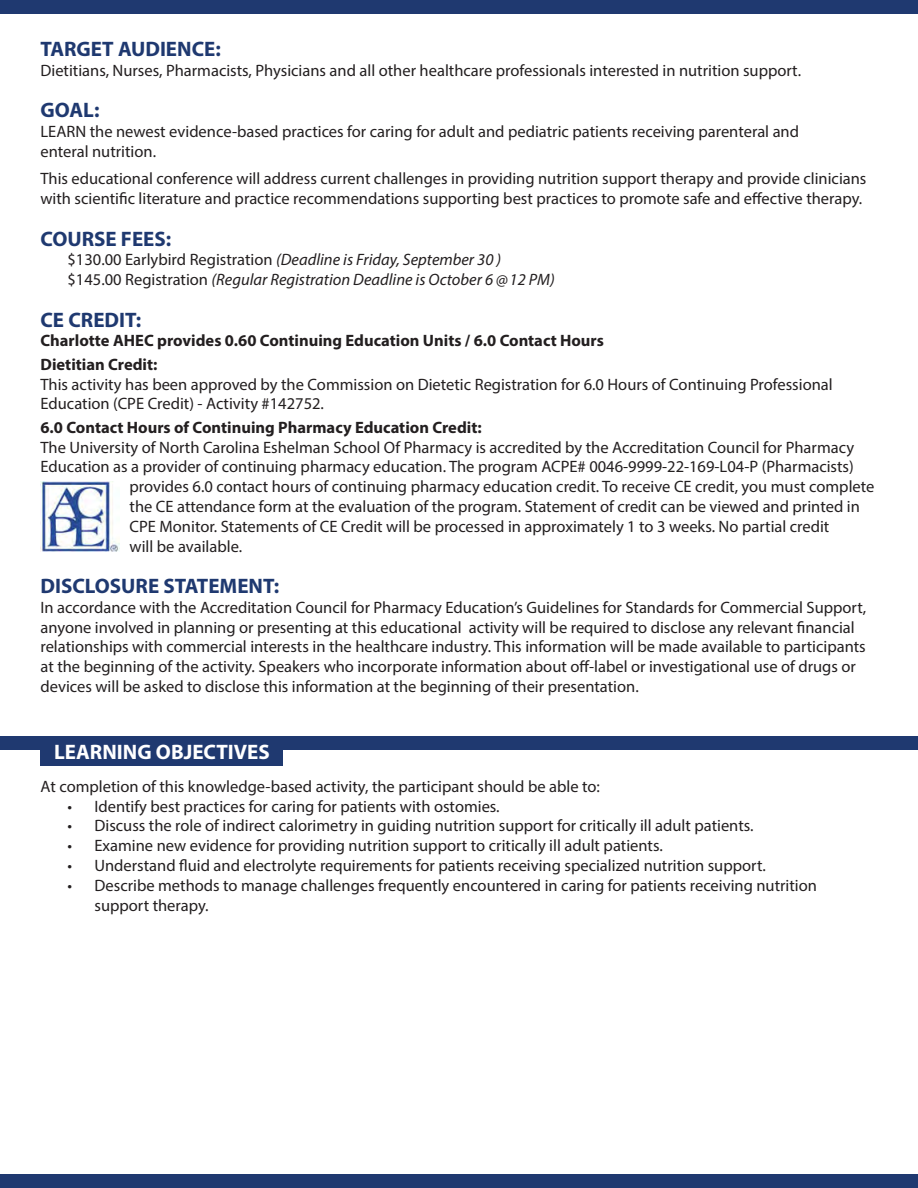
<style>
.page{position:relative;width:918px;height:1188px;background:#fff}
.page>*{position:absolute;margin:0;border:0;box-sizing:border-box;transform-origin:0 0}
.t1{font:700 21px "Myriad Pro";color:#1f3970}
.t2{font:700 21px "Myriad Pro";color:#fff}
.t3{font:16.5px/19.8px "Myriad Pro";color:#231f20}
.t4{font:700 16.5px "Myriad Pro";color:#231f20}
.t5{font:italic 16.5px "Myriad Pro";color:#231f20}
.s1{font-style:normal}
</style>
<div class="page">
<div style="left:0;top:1174px;width:918px;height:14px;background:#1f3970"></div>
<div style="left:0;top:0;width:918px;height:14px;background:#1f3970"></div>
<div style="left:0;top:736px;width:918px;height:14px;background:#1f3970"></div>
<div style="left:40px;top:736px;width:244px;height:30px;background:#1f3970"></div>
<img style="left:40px;top:482px;width:79px;height:70px">
<p class="t1" style="left:40px;top:35px;width:182px">TARGET AUDIENCE:</p>
<p class="t3" style="left:40px;top:60px;width:762px">Dietitians, Nurses, Pharmacists, Physicians and all other healthcare professionals interested in nutrition support.</p>
<p class="t1" style="left:40px;top:97px;width:61px">GOAL:</p>
<p class="t3" style="left:40px;top:122px;width:760px">LEARN the newest evidence-based practices for caring for adult and pediatric patients receiving parenteral and enteral nutrition.</p>
<p class="t3" style="left:40px;top:169px;width:828px">This educational conference will address current challenges in providing nutrition support therapy and provide clinicians with scientific literature and practice recommendations supporting best practices to promote safe and effective therapy.</p>
<p class="t1" style="left:40px;top:225px;width:132px">COURSE FEES:</p>
<p class="t5" style="left:68px;top:250px;width:435px"><span class="s1">$130.00 Earlybird Registration</span> (Deadline is Friday, September 30 )</p>
<p class="t5" style="left:68px;top:269px;width:489px"><span class="s1">$145.00 Registration</span> (Regular Registration Deadline is October 6 @ 12 PM)</p>
<p class="t1" style="left:40px;top:306px;width:102px">CE CREDIT:</p>
<p class="t4" style="left:40px;top:330px;width:565px">Charlotte AHEC provides 0.60 Continuing Education Units / 6.0 Contact Hours</p>
<p class="t4" style="left:40px;top:353px;width:118px">Dietitian Credit:</p>
<p class="t3" style="left:40px;top:374px;width:794px">This activity has been approved by the Commission on Dietetic Registration for 6.0 Hours of Continuing Professional<br>Education (CPE Credit) - Activity #142752.</p>
<p class="t4" style="left:40px;top:416px;width:443px">6.0 Contact Hours of Continuing Pharmacy Education Credit:</p>
<p class="t3" style="left:40px;top:437px;width:815px">The University of North Carolina Eshelman School Of Pharmacy is accredited by the Accreditation Council for Pharmacy</p>
<p class="t3" style="left:40px;top:457px;width:815px">Education as a provider of continuing pharmacy education. The program ACPE# 0046-9999-22-169-L04-P (Pharmacists)</p>
<p class="t3" style="left:130px;top:476px;width:746px">provides 6.0 contact hours of continuing pharmacy education credit. To receive CE credit, you must complete</p>
<p class="t3" style="left:130px;top:496px;width:732px">the CE attendance form at the evaluation of the program. Statement of credit can be viewed and printed in</p>
<p class="t3" style="left:130px;top:516px;width:701px">CPE Monitor. Statements of CE Credit will be processed in approximately 1 to 3 weeks. No partial credit</p>
<p class="t3" style="left:130px;top:536px;width:114px">will be available.</p>
<p class="t1" style="left:40px;top:572px;width:240px">DISCLOSURE STATEMENT:</p>
<p class="t3" style="left:40px;top:597px;width:827px">In accordance with the Accreditation Council for Pharmacy Education’s Guidelines for Standards for Commercial Support, anyone involved in planning or presenting at this educational activity will be required to disclose any relevant financial relationships with commercial interests in the healthcare industry. This information will be made available to participants at the beginning of the activity. Speakers who incorporate information about off-label or investigational use of drugs or devices will be asked to disclose this information at the beginning of their presentation.</p>
<p class="t2" style="left:54px;top:738px;width:217px">LEARNING OBJECTIVES</p>
<p class="t3" style="left:40px;top:776px;width:561px">At completion of this knowledge-based activity, the participant should be able to:</p>
<p class="t3" style="left:68px;top:796px;width:434px">• Identify best practices for caring for patients with ostomies.</p>
<p class="t3" style="left:68px;top:816px;width:688px">• Discuss the role of indirect calorimetry in guiding nutrition support for critically ill adult patients.</p>
<p class="t3" style="left:68px;top:836px;width:597px">• Examine new evidence for providing nutrition support to critically ill adult patients.</p>
<p class="t3" style="left:68px;top:855px;width:700px">• Understand fluid and electrolyte requirements for patients receiving specialized nutrition support.</p>
<p class="t3" style="left:94px;top:875px;width:724px;text-indent:-27px">• Describe methods to manage challenges frequently encountered in caring for patients receiving nutrition support therapy.</p>
</div>
